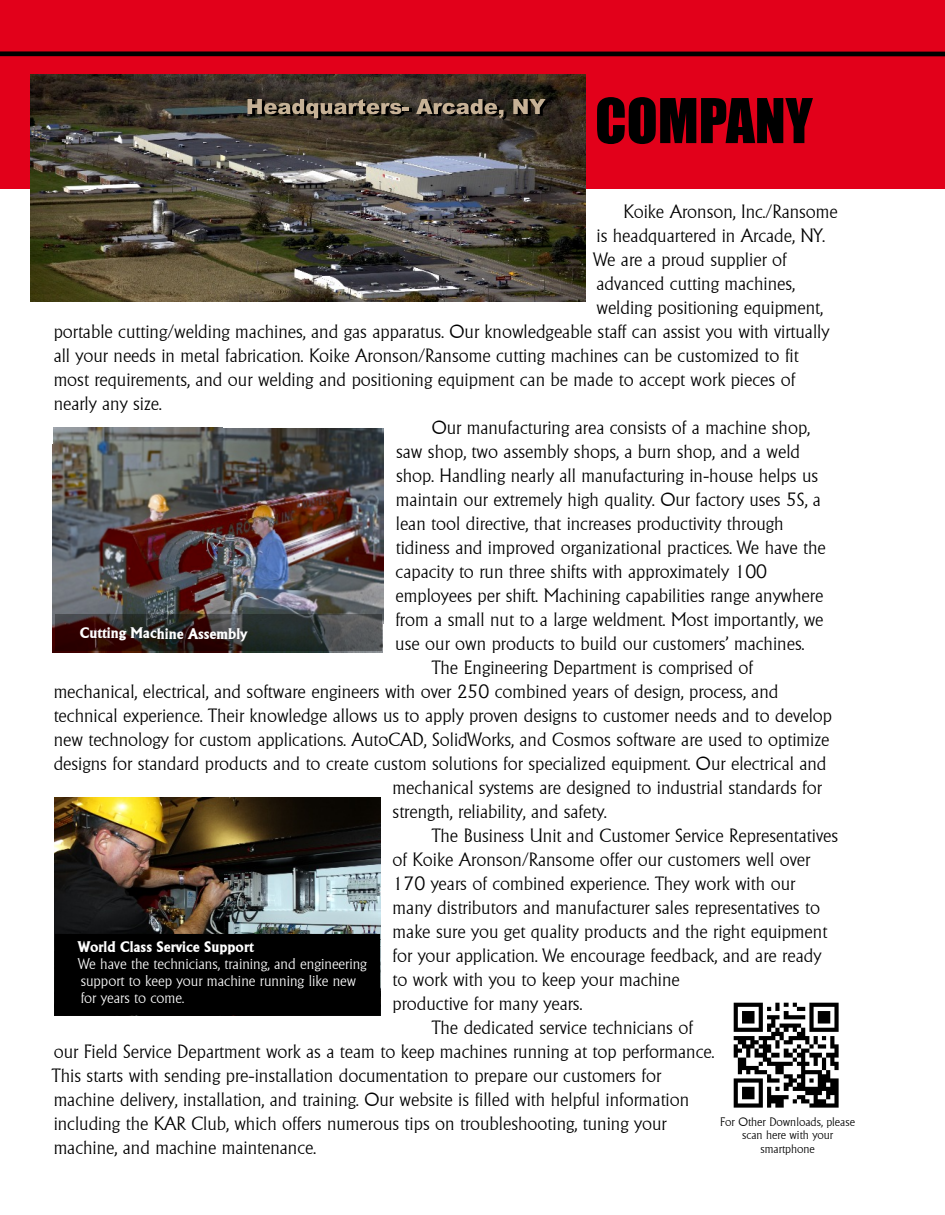
<style>
.page{position:relative;width:945px;height:1215px;background:#fff}
.page>*{position:absolute;margin:0;border:0;box-sizing:border-box;transform-origin:0 0}
.t1{font:57px "Impact";color:#000}
.t2{font:18.75px "Andre Light SF";color:#000}
.t3{font:15px/17.1px "Andre Light SF";color:#fff}
.t4{font:15px "Andre Heavy SF Bold";color:#fff}
.t5{font:12px/13.6px "Andre Light SF";color:#000;text-align:center}
</style>
<div class="page">
<div style="left:0;top:0;width:945px;height:189px;background:#e2001a"></div>
<div style="left:0;top:51px;width:945px;height:5px;background:#000"></div>
<img style="left:31px;top:75px;width:554px;height:226px">
<svg style="left:248px;top:99px;width:259px;height:21px;background:#5d5345"></svg>
<svg style="left:513px;top:99px;width:36px;height:17px"></svg>
<img style="left:55px;top:798px;width:325px;height:136px">
<div style="left:55px;top:934px;width:325px;height:82px;background:#000"></div>
<img style="left:53px;top:428px;width:331px;height:225px">
<div style="left:55px;top:615px;width:326px;height:36px;background:#000;opacity:.32"></div>
<img style="left:733px;top:1002px;width:106px;height:106px">
<h1 class="t1" style="left:595px;top:98px;width:219px">COMPANY</h1>
<p class="t2" style="left:623px;top:201px;width:216px">Koike Aronson, Inc./Ransome</p>
<p class="t2" style="left:596px;top:225px;width:230px">is headquartered in Arcade, NY.</p>
<p class="t2" style="left:594px;top:249px;width:195px">We are a proud supplier of</p>
<p class="t2" style="left:596px;top:273px;width:200px">advanced cutting machines,</p>
<p class="t2" style="left:596px;top:297px;width:228px">welding positioning equipment,</p>
<p class="t2" style="left:54px;top:321px;width:777px">portable cutting/welding machines, and gas apparatus. Our knowledgeable staff can assist you with virtually</p>
<p class="t2" style="left:54px;top:345px;width:747px">all your needs in metal fabrication. Koike Aronson/Ransome cutting machines can be customized to fit</p>
<p class="t2" style="left:54px;top:369px;width:743px">most requirements, and our welding and positioning equipment can be made to accept work pieces of</p>
<p class="t2" style="left:54px;top:393px;width:110px">nearly any size.</p>
<p class="t2" style="left:432px;top:417px;width:380px">Our manufacturing area consists of a machine shop,</p>
<p class="t2" style="left:396px;top:441px;width:406px">saw shop, two assembly shops, a burn shop, and a weld</p>
<p class="t2" style="left:396px;top:465px;width:424px">shop. Handling nearly all manufacturing in-house helps us</p>
<p class="t2" style="left:396px;top:489px;width:427px">maintain our extremely high quality. Our factory uses 5S, a</p>
<p class="t2" style="left:396px;top:513px;width:389px">lean tool directive, that increases productivity through</p>
<p class="t2" style="left:396px;top:537px;width:432px">tidiness and improved organizational practices. We have the</p>
<p class="t2" style="left:396px;top:561px;width:373px">capacity to run three shifts with approximately 100</p>
<p class="t2" style="left:396px;top:585px;width:429px">employees per shift. Machining capabilities range anywhere</p>
<p class="t2" style="left:395px;top:609px;width:430px">from a small nut to a large weldment. Most importantly, we</p>
<p class="t2" style="left:395px;top:633px;width:411px">use our own products to build our customers’ machines.</p>
<p class="t2" style="left:432px;top:657px;width:323px">The Engineering Department is comprised of</p>
<p class="t2" style="left:54px;top:681px;width:726px">mechanical, electrical, and software engineers with over 250 combined years of design, process, and</p>
<p class="t2" style="left:54px;top:705px;width:780px">technical experience. Their knowledge allows us to apply proven designs to customer needs and to develop</p>
<p class="t2" style="left:54px;top:729px;width:777px">new technology for custom applications. AutoCAD, SolidWorks, and Cosmos software are used to optimize</p>
<p class="t2" style="left:54px;top:753px;width:774px">designs for standard products and to create custom solutions for specialized equipment. Our electrical and</p>
<p class="t2" style="left:393px;top:777px;width:431px">mechanical systems are designed to industrial standards for</p>
<p class="t2" style="left:393px;top:801px;width:216px">strength, reliability, and safety.</p>
<p class="t2" style="left:432px;top:825px;width:408px">The Business Unit and Customer Service Representatives</p>
<p class="t2" style="left:393px;top:849px;width:419px">of Koike Aronson/Ransome offer our customers well over</p>
<p class="t2" style="left:393px;top:873px;width:404px">170 years of combined experience. They work with our</p>
<p class="t2" style="left:393px;top:897px;width:429px">many distributors and manufacturer sales representatives to</p>
<p class="t2" style="left:393px;top:921px;width:436px">make sure you get quality products and the right equipment</p>
<p class="t2" style="left:393px;top:945px;width:430px">for your application. We encourage feedback, and are ready</p>
<p class="t2" style="left:393px;top:969px;width:289px">to work with you to keep your machine</p>
<p class="t2" style="left:393px;top:993px;width:191px">productive for many years.</p>
<p class="t2" style="left:432px;top:1017px;width:263px">The dedicated service technicians of</p>
<p class="t2" style="left:54px;top:1041px;width:662px">our Field Service Department work as a team to keep machines running at top performance.</p>
<p class="t2" style="left:52px;top:1065px;width:611px">This starts with sending pre-installation documentation to prepare our customers for</p>
<p class="t2" style="left:54px;top:1089px;width:637px">machine delivery, installation, and training. Our website is filled with helpful information</p>
<p class="t2" style="left:54px;top:1113px;width:614px">including the KAR Club, which offers numerous tips on troubleshooting, tuning your</p>
<p class="t2" style="left:54px;top:1137px;width:264px">machine, and machine maintenance.</p>
<p class="t4" style="left:80px;top:627px;width:169px">Cutting Machine Assembly</p>
<p class="t4" style="left:78px;top:941px;width:177px">World Class Service Support</p>
<p class="t3" style="left:79px;top:955px;width:290px">We have the technicians, training, and engineering support to keep your machine running like new for years to come.</p>
<p class="t5" style="left:720px;top:1115px;width:136px">For Other Downloads, please scan here with your smartphone</p>
</div>
